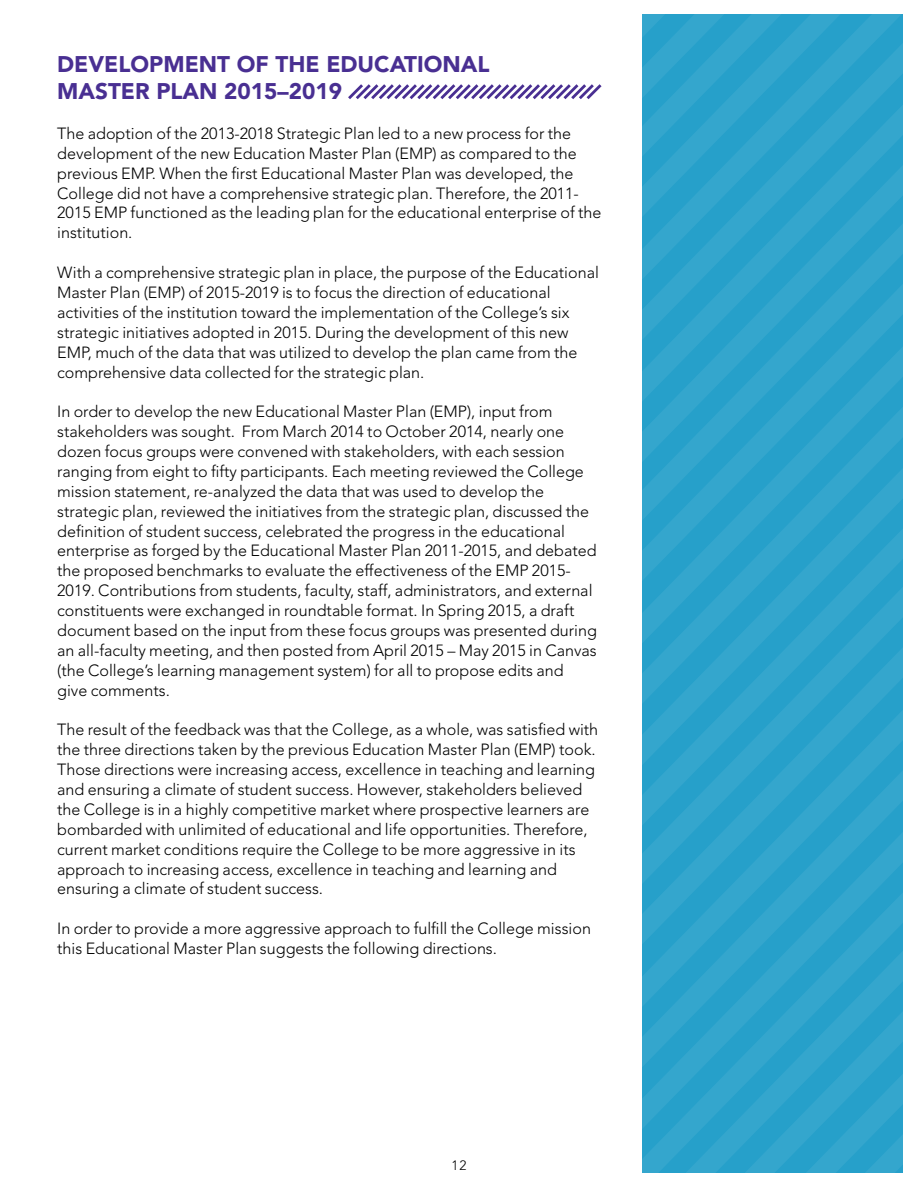
<style>
.page{position:relative;width:918px;height:1188px;background:#fff}
.page>*{position:absolute;margin:0;border:0;box-sizing:border-box;transform-origin:0 0}
.t1{font:900 22.5px/27px "Avenir LT Std";color:#492f92}
.t2{font:300 16.2px/20px "Avenir LT Std";color:#000}
.t3{font:300 13.5px "Avenir LT Std";color:#000}
</style>
<div class="page">
<svg style="left:348px;top:84px;width:254px;height:16px"></svg>
<svg style="left:643px;top:1146px;width:260px;height:27px;background:#2da3cb"></svg>
<svg style="left:643px;top:1116px;width:260px;height:30px;background:#2ca2cb"></svg>
<svg style="left:643px;top:1087px;width:260px;height:29px;background:#2da3cb"></svg>
<svg style="left:643px;top:1058px;width:260px;height:29px;background:#2ca2cb"></svg>
<svg style="left:643px;top:1030px;width:260px;height:28px;background:#2da3cb"></svg>
<svg style="left:643px;top:1001px;width:260px;height:29px;background:#2ca2cb"></svg>
<svg style="left:643px;top:971px;width:260px;height:30px;background:#2da3cb"></svg>
<svg style="left:643px;top:942px;width:260px;height:29px;background:#2ca2cb"></svg>
<svg style="left:643px;top:913px;width:260px;height:29px;background:#2da3cb"></svg>
<svg style="left:643px;top:883px;width:260px;height:30px;background:#2ca2cb"></svg>
<svg style="left:643px;top:856px;width:260px;height:27px;background:#2da3cb"></svg>
<svg style="left:643px;top:826px;width:260px;height:30px;background:#2ca2cb"></svg>
<svg style="left:643px;top:794px;width:260px;height:32px;background:#2da3cb"></svg>
<svg style="left:643px;top:765px;width:260px;height:29px;background:#2ca2cb"></svg>
<svg style="left:643px;top:736px;width:260px;height:29px;background:#2da3cb"></svg>
<svg style="left:643px;top:706px;width:260px;height:30px;background:#2ca2cb"></svg>
<svg style="left:643px;top:679px;width:260px;height:27px;background:#2ca2cb"></svg>
<svg style="left:643px;top:14px;width:260px;height:665px;background:#2da3cb"></svg>
<div style="left:643px;top:14px;width:250px;height:635px;background:#2ea3cc"></div>
<h1 class="t1" style="left:57px;top:51px;width:434px">DEVELOPMENT OF THE EDUCATIONAL<br>MASTER PLAN 2015–2019</h1>
<p class="t2" style="left:57px;top:123px;width:546px">The adoption of the 2013-2018 Strategic Plan led to a new process for the development of the new Education Master Plan (EMP) as compared to the previous EMP. When the first Educational Master Plan was developed, the College did not have a comprehensive strategic plan. Therefore, the 2011- 2015 EMP functioned as the leading plan for the educational enterprise of the institution.</p>
<p class="t2" style="left:57px;top:263px;width:543px">With a comprehensive strategic plan in place, the purpose of the Educational Master Plan (EMP) of 2015-2019 is to focus the direction of educational activities of the institution toward the implementation of the College’s six strategic initiatives adopted in 2015. During the development of this new EMP, much of the data that was utilized to develop the plan came from the comprehensive data collected for the strategic plan.</p>
<p class="t2" style="left:57px;top:402px;width:541px">In order to develop the new Educational Master Plan (EMP), input from stakeholders was sought. From March 2014 to October 2014, nearly one dozen focus groups were convened with stakeholders, with each session ranging from eight to fifty participants. Each meeting reviewed the College mission statement, re-analyzed the data that was used to develop the strategic plan, reviewed the initiatives from the strategic plan, discussed the definition of student success, celebrated the progress in the educational enterprise as forged by the Educational Master Plan 2011-2015, and debated the proposed benchmarks to evaluate the effectiveness of the EMP 2015- 2019. Contributions from students, faculty, staff, administrators, and external constituents were exchanged in roundtable format. In Spring 2015, a draft document based on the input from these focus groups was presented during an all-faculty meeting, and then posted from April 2015 – May 2015 in Canvas (the College’s learning management system) for all to propose edits and give comments.</p>
<p class="t2" style="left:57px;top:720px;width:543px">The result of the feedback was that the College, as a whole, was satisfied with the three directions taken by the previous Education Master Plan (EMP) took.<br>Those directions were increasing access, excellence in teaching and learning and ensuring a climate of student success. However, stakeholders believed the College is in a highly competitive market where prospective learners are bombarded with unlimited of educational and life opportunities. Therefore, current market conditions require the College to be more aggressive in its approach to increasing access, excellence in teaching and learning and ensuring a climate of student success.</p>
<p class="t2" style="left:57px;top:919px;width:535px">In order to provide a more aggressive approach to fulfill the College mission this Educational Master Plan suggests the following directions.</p>
<p class="t3" style="left:451px;top:1157px;width:17px">12</p>
</div>
